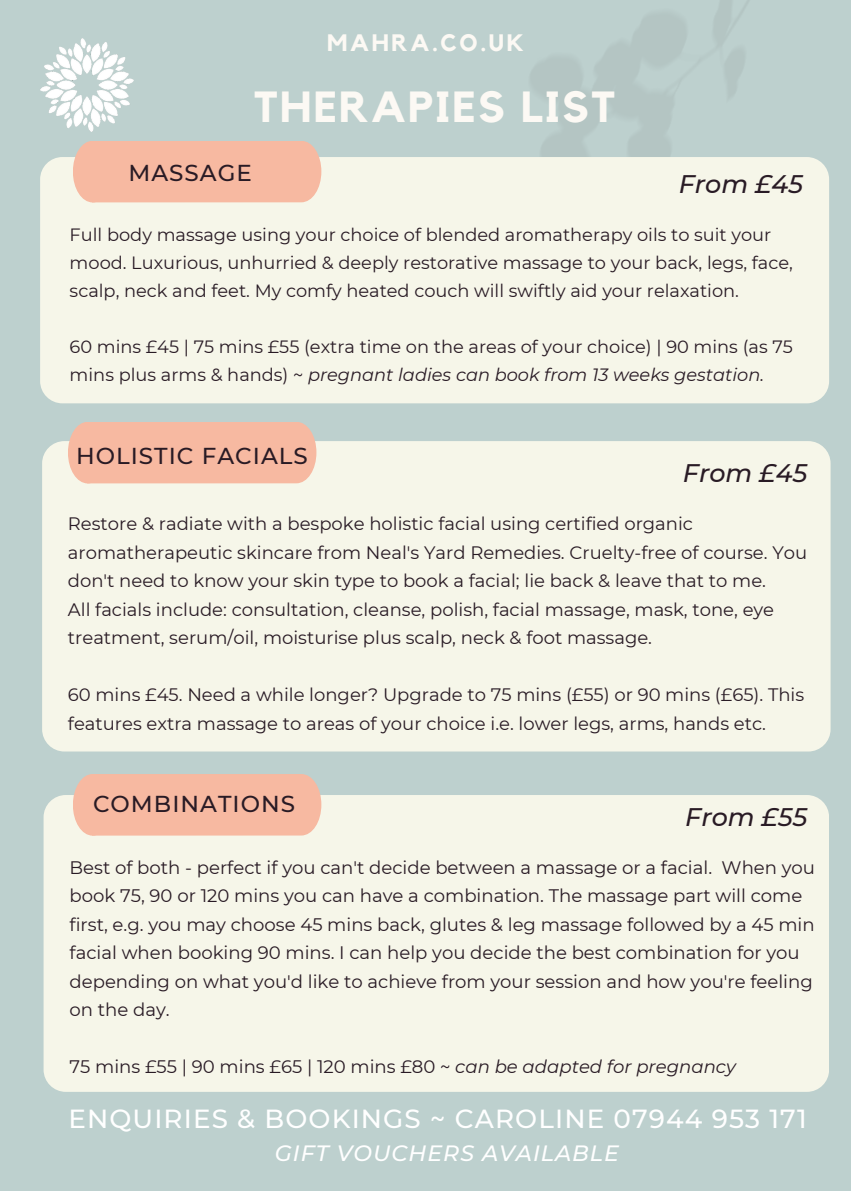
<style>
.page{position:relative;width:851px;height:1191px;background:#fff}
.page>*{position:absolute;margin:0;border:0;box-sizing:border-box;transform-origin:0 0}
.t1{font:700 43.4px "Kollektif";letter-spacing:.05em;color:#fcf9f4}
.t2{font:500 26.2px "Montserrat";letter-spacing:.045em;color:#fff}
.t3{font:italic 500 25.4px "Montserrat";color:#291b25}
.t4{font:700 23.8px "Kollektif";letter-spacing:.11em;color:#fcf9f4}
.t5{font:500 23px "Montserrat";letter-spacing:.045em;color:#291b25}
.t6{font:italic 500 22.2px "Montserrat";letter-spacing:.045em;color:#fff}
.t7{font:18px/28.4px "Montserrat";color:#291b25}
.t8{font:17.8px/28.2px "Montserrat";color:#291b25}
.s1{font-style:italic}
</style>
<div class="page">
<div style="left:0;top:0;width:850px;height:1191px;background:#bdd0ce"></div>
<img style="left:531px;top:0;width:298px;height:175px">
<div style="left:40px;top:157px;width:789px;height:246px;background:#f6f6e9;border-radius:22px"></div>
<div style="left:73px;top:141px;width:248px;height:61px;background:#f7b9a1"></div>
<div style="left:42px;top:441px;width:788px;height:311px;background:#f6f6e9;border-radius:22px"></div>
<div style="left:68px;top:422px;width:248px;height:61px;background:#f7b9a1"></div>
<div style="left:44px;top:795px;width:785px;height:297px;background:#f6f6e9;border-radius:22px"></div>
<div style="left:73px;top:774px;width:248px;height:62px;background:#f7b9a1"></div>
<img style="left:40px;top:39px;width:93px;height:93px">
<p class="t4" style="left:327px;top:31px;width:198px">MAHRA.CO.UK</p>
<p class="t1" style="left:254px;top:87px;width:363px">THERAPIES LIST</p>
<p class="t5" style="left:128px;top:158px;width:125px">MASSAGE</p>
<p class="t3" style="left:678px;top:168px;width:126px">From £45</p>
<p class="t8" style="left:70px;top:220px;width:724px">Full body massage using your choice of blended aromatherapy oils to suit your mood. Luxurious, unhurried &amp; deeply restorative massage to your back, legs, face, scalp, neck and feet. My comfy heated couch will swiftly aid your relaxation.</p>
<p class="t8" style="left:70px;top:333px;width:724px">60 mins £45 | 75 mins £55 (extra time on the areas of your choice) | 90 mins (as 75 mins plus arms &amp; hands) ~ <span class="s1">pregnant ladies can book from 13 weeks gestation.</span></p>
<p class="t5" style="left:76px;top:441px;width:233px">HOLISTIC FACIALS</p>
<p class="t3" style="left:683px;top:458px;width:126px">From £45</p>
<p class="t7" style="left:68px;top:509px;width:740px">Restore &amp; radiate with a bespoke holistic facial using certified organic aromatherapeutic skincare from Neal's Yard Remedies. Cruelty-free of course. You don't need to know your skin type to book a facial; lie back &amp; leave that to me.</p>
<p class="t7" style="left:68px;top:595px;width:707px">All facials include: consultation, cleanse, polish, facial massage, mask, tone, eye treatment, serum/oil, moisturise plus scalp, neck &amp; foot massage.</p>
<p class="t7" style="left:68px;top:680px;width:737px">60 mins £45. Need a while longer? Upgrade to 75 mins (£55) or 90 mins (£65). This features extra massage to areas of your choice i.e. lower legs, arms, hands etc.</p>
<p class="t5" style="left:93px;top:790px;width:203px">COMBINATIONS</p>
<p class="t3" style="left:685px;top:802px;width:123px">From £55</p>
<p class="t7" style="left:70px;top:853px;width:747px">Best of both - perfect if you can't decide between a massage or a facial. When you book 75, 90 or 120 mins you can have a combination. The massage part will come first, e.g. you may choose 45 mins back, glutes &amp; leg massage followed by a 45 min facial when booking 90 mins. I can help you decide the best combination for you depending on what you'd like to achieve from your session and how you're feeling on the day.</p>
<p class="t7" style="left:70px;top:1053px;width:667px">75 mins £55 | 90 mins £65 | 120 mins £80 ~ <span class="s1">can be adapted for pregnancy</span></p>
<p class="t2" style="left:68px;top:1103px;width:739px">ENQUIRIES &amp; BOOKINGS ~ CAROLINE 07944 953 171</p>
<p class="t6" style="left:275px;top:1139px;width:345px">GIFT VOUCHERS AVAILABLE</p>
</div>
